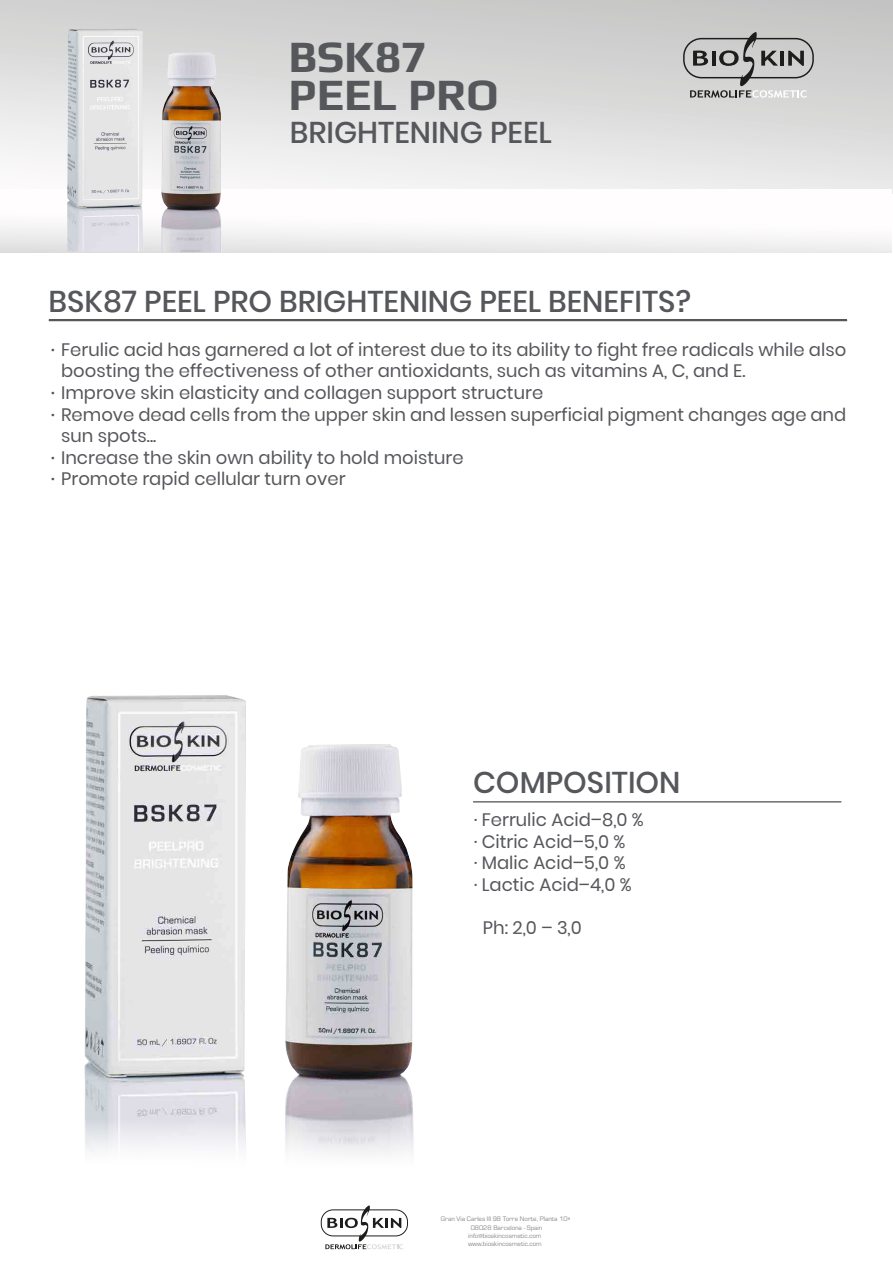
<style>
.page{position:relative;width:893px;height:1263px;background:#fff}
.page>*{position:absolute;margin:0;border:0;box-sizing:border-box;transform-origin:0 0}
.t1{font:700 45px/37.5px "Play";color:#55575b}
.t2{font:500 30px "Poppins";color:#55575b}
.t3{font:18px/21.6px "Poppins";color:#55575b}
.t4{font:6.75px/8.1px "Eurostile";color:#878787;text-align:center}
.s1{font-weight:500}
</style>
<div class="page">
<div style="left:0;top:0;width:893px;height:193px;background:linear-gradient(to bottom,#c8c8c8,#f2f2f2)"></div>
<div style="left:0;top:190px;width:892px;height:62px;background:linear-gradient(to bottom,#fff,#eeeded)"></div>
<hr style="left:49px;top:319px;width:798px;height:2px;background:#575756">
<hr style="left:473px;top:801px;width:368px;height:1px;background:#706f6f">
<svg style="left:683px;top:32px;width:131px;height:66px;background:#b0b0af"></svg>
<svg style="left:321px;top:1205px;width:87px;height:44px"></svg>
<svg style="left:84px;top:695px;width:330px;height:459px"></svg>
<img style="left:67px;top:29px;width:76px;height:222px">
<img style="left:161px;top:52px;width:61px;height:200px">
<h1 class="t1" style="left:288px;top:37px;width:212px">BSK87<br>PEEL PRO</h1>
<h2 class="t2" style="left:290px;top:115px;width:263px">BRIGHTENING PEEL</h2>
<h2 class="t2" style="left:49px;top:284px;width:644px">BSK87 PEEL PRO BRIGHTENING PEEL BENEFITS?</h2>
<p class="t3" style="left:51px;top:339px;width:797px"><span class="s1">·</span> Ferulic acid has garnered a lot of interest due to its ability to fight free radicals while also</p>
<p class="t3" style="left:61px;top:360px;width:686px">boosting the effectiveness of other antioxidants, such as vitamins A, C, and E.</p>
<p class="t3" style="left:51px;top:382px;width:494px"><span class="s1">·</span> Improve skin elasticity and collagen support structure</p>
<p class="t3" style="left:51px;top:404px;width:797px"><span class="s1">·</span> Remove dead cells from the upper skin and lessen superficial pigment changes age and</p>
<p class="t3" style="left:61px;top:425px;width:97px">sun spots...</p>
<p class="t3" style="left:51px;top:447px;width:414px"><span class="s1">·</span> Increase the skin own ability to hold moisture</p>
<p class="t3" style="left:51px;top:468px;width:296px"><span class="s1">·</span> Promote rapid cellular turn over</p>
<h2 class="t2" style="left:473px;top:765px;width:209px">COMPOSITION</h2>
<p class="t3" style="left:474px;top:809px;width:171px">· Ferrulic Acid–8,0 % · Citric Acid–5,0 %<br>· Malic Acid–5,0 %<br>· Lactic Acid–4,0 %</p>
<p class="t3" style="left:483px;top:917px;width:100px">Ph: 2,0 – 3,0</p>
<p class="t4" style="left:441px;top:1215px;width:131px">Gran Via Carles III 98 Torre Norte, Planta 10ª<br>08028 Barcelona - Spain info@bioskincosmetic.com www.bioskincosmetic.com</p>
</div>
